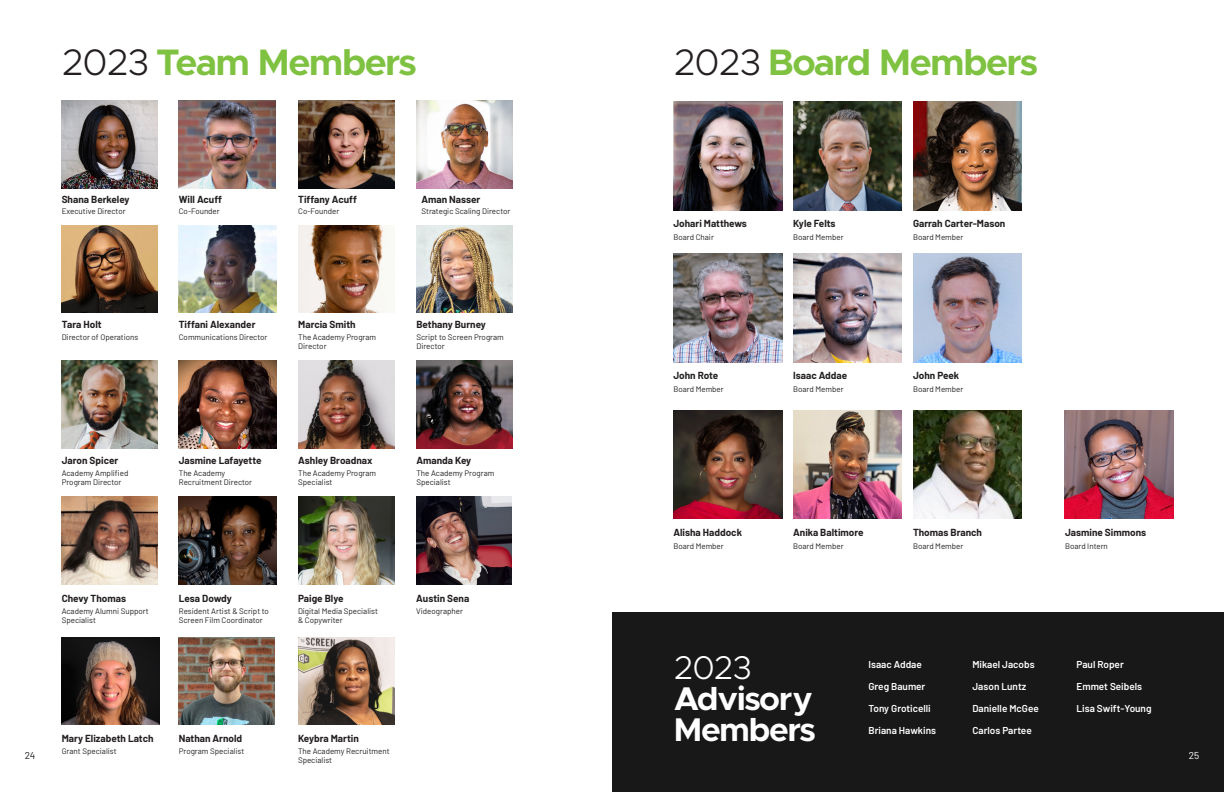
<style>
.page{position:relative;width:1224px;height:792px;background:#fff}
.page>*{position:absolute;margin:0;border:0;box-sizing:border-box;transform-origin:0 0}
.t1{font:700 37px "Metropolis";letter-spacing:-.025em;color:#7fc241}
.t2{font:700 33px/31px "Metropolis";letter-spacing:-.025em;color:#fff}
.t3{font:700 10px "Barlow";color:#231f20}
.t4{font:600 10px "Barlow";color:#fff}
.t5{font:10px "Barlow";color:#231f20}
.t6{font:10px "Barlow";color:#fff}
.t7{font:8px/9px "Barlow";color:#231f20}
.s1{font-weight:300;color:#231f20}
.s2{font-weight:300}
</style>
<div class="page">
<img style="left:416px;top:497px;width:96px;height:87px">
<div style="left:612px;top:612px;width:612px;height:180px;background:#181818"></div>
<img style="left:416px;top:361px;width:97px;height:87px">
<img style="left:298px;top:497px;width:96px;height:87px">
<img style="left:417px;top:101px;width:96px;height:87px">
<img style="left:416px;top:225px;width:97px;height:88px">
<img style="left:62px;top:361px;width:96px;height:87px">
<img style="left:62px;top:101px;width:96px;height:87px">
<img style="left:62px;top:497px;width:96px;height:87px">
<img style="left:62px;top:225px;width:96px;height:88px">
<img style="left:179px;top:361px;width:97px;height:87px">
<img style="left:179px;top:101px;width:97px;height:87px">
<img style="left:179px;top:497px;width:97px;height:87px">
<img style="left:62px;top:637px;width:97px;height:88px">
<img style="left:179px;top:225px;width:97px;height:88px">
<img style="left:1065px;top:410px;width:109px;height:109px">
<img style="left:673px;top:410px;width:109px;height:109px">
<img style="left:673px;top:102px;width:109px;height:109px">
<img style="left:673px;top:254px;width:109px;height:109px">
<img style="left:913px;top:410px;width:109px;height:109px">
<img style="left:913px;top:102px;width:109px;height:109px">
<img style="left:913px;top:254px;width:109px;height:109px">
<img style="left:793px;top:102px;width:109px;height:109px">
<img style="left:793px;top:254px;width:109px;height:109px">
<img style="left:793px;top:410px;width:109px;height:109px">
<img style="left:298px;top:361px;width:96px;height:87px">
<img style="left:298px;top:101px;width:96px;height:87px">
<img style="left:298px;top:225px;width:96px;height:88px">
<img style="left:179px;top:637px;width:96px;height:88px">
<img style="left:298px;top:637px;width:96px;height:88px">
<h1 class="t1" style="left:62px;top:39px;width:356px"><span class="s1">2023</span> Team Members</h1>
<p class="t3" style="left:62px;top:192px;width:69px">Shana Berkeley</p>
<p class="t7" style="left:62px;top:206px;width:66px">Executive Director</p>
<p class="t3" style="left:179px;top:192px;width:45px">Will Acuff</p>
<p class="t7" style="left:179px;top:206px;width:43px">Co-Founder</p>
<p class="t3" style="left:298px;top:192px;width:60px">Tiffany Acuff</p>
<p class="t7" style="left:298px;top:206px;width:43px">Co-Founder</p>
<p class="t3" style="left:421px;top:192px;width:61px">Aman Nasser</p>
<p class="t7" style="left:421px;top:206px;width:91px">Strategic Scaling Director</p>
<p class="t3" style="left:62px;top:317px;width:41px">Tara Holt</p>
<p class="t7" style="left:62px;top:332px;width:78px">Director of Operations</p>
<p class="t3" style="left:179px;top:317px;width:78px">Tiffani Alexander</p>
<p class="t7" style="left:179px;top:332px;width:90px">Communications Director</p>
<p class="t3" style="left:298px;top:317px;width:59px">Marcia Smith</p>
<p class="t7" style="left:298px;top:332px;width:79px">The Academy Program<br>Director</p>
<p class="t3" style="left:416px;top:317px;width:71px">Bethany Burney</p>
<p class="t7" style="left:416px;top:332px;width:89px">Script to Screen Program<br>Director</p>
<p class="t3" style="left:62px;top:453px;width:58px">Jaron Spicer</p>
<p class="t7" style="left:62px;top:468px;width:68px">Academy Amplified<br>Program Director</p>
<p class="t3" style="left:179px;top:453px;width:84px">Jasmine Lafayette</p>
<p class="t7" style="left:179px;top:468px;width:75px">The Academy<br>Recruitment Director</p>
<p class="t3" style="left:298px;top:453px;width:76px">Ashley Broadnax</p>
<p class="t7" style="left:298px;top:468px;width:79px">The Academy Program<br>Specialist</p>
<p class="t3" style="left:416px;top:453px;width:56px">Amanda Key</p>
<p class="t7" style="left:416px;top:468px;width:79px">The Academy Program<br>Specialist</p>
<p class="t3" style="left:62px;top:591px;width:66px">Chevy Thomas</p>
<p class="t7" style="left:62px;top:606px;width:89px">Academy Alumni Support<br>Specialist</p>
<p class="t3" style="left:179px;top:591px;width:55px">Lesa Dowdy</p>
<p class="t7" style="left:179px;top:606px;width:92px">Resident Artist &amp; Script to<br>Screen Film Coordinator</p>
<p class="t3" style="left:298px;top:591px;width:47px">Paige Blye</p>
<p class="t7" style="left:298px;top:606px;width:82px">Digital Media Specialist &amp; Copywriter</p>
<p class="t3" style="left:416px;top:591px;width:55px">Austin Sena</p>
<p class="t7" style="left:416px;top:606px;width:48px">Videographer</p>
<h1 class="t1" style="left:674px;top:39px;width:366px"><span class="s1">2023</span> Board Members</h1>
<p class="t3" style="left:673px;top:216px;width:75px">Johari Matthews</p>
<p class="t7" style="left:673px;top:232px;width:42px">Board Chair</p>
<p class="t3" style="left:793px;top:216px;width:44px">Kyle Felts</p>
<p class="t7" style="left:793px;top:232px;width:52px">Board Member</p>
<p class="t3" style="left:913px;top:216px;width:94px">Garrah Carter-Mason</p>
<p class="t7" style="left:913px;top:232px;width:52px">Board Member</p>
<p class="t3" style="left:673px;top:368px;width:47px">John Rote</p>
<p class="t7" style="left:673px;top:384px;width:52px">Board Member</p>
<p class="t3" style="left:793px;top:368px;width:56px">Isaac Addae</p>
<p class="t7" style="left:793px;top:384px;width:52px">Board Member</p>
<p class="t3" style="left:913px;top:368px;width:48px">John Peek</p>
<p class="t7" style="left:913px;top:384px;width:52px">Board Member</p>
<p class="t3" style="left:673px;top:525px;width:70px">Alisha Haddock</p>
<p class="t7" style="left:673px;top:541px;width:52px">Board Member</p>
<p class="t3" style="left:793px;top:525px;width:72px">Anika Baltimore</p>
<p class="t7" style="left:793px;top:541px;width:52px">Board Member</p>
<p class="t3" style="left:913px;top:525px;width:71px">Thomas Branch</p>
<p class="t7" style="left:913px;top:541px;width:52px">Board Member</p>
<p class="t3" style="left:1065px;top:524px;width:83px">Jasmine Simmons</p>
<p class="t7" style="left:1065px;top:541px;width:44px">Board Intern</p>
<h1 class="t2" style="left:674px;top:652px;width:143px"><span class="s2">2023<br></span>Advisory<br>Members</h1>
<p class="t4" style="left:972px;top:657px;width:64px">Mikael Jacobs</p>
<p class="t4" style="left:972px;top:679px;width:55px">Jason Luntz</p>
<p class="t4" style="left:972px;top:701px;width:68px">Danielle McGee</p>
<p class="t4" style="left:972px;top:723px;width:61px">Carlos Partee</p>
<p class="t4" style="left:1076px;top:657px;width:49px">Paul Roper</p>
<p class="t4" style="left:1076px;top:679px;width:67px">Emmet Seibels</p>
<p class="t4" style="left:1076px;top:701px;width:77px">Lisa Swift-Young</p>
<p class="t4" style="left:868px;top:657px;width:55px">Isaac Addae</p>
<p class="t4" style="left:868px;top:679px;width:58px">Greg Baumer</p>
<p class="t4" style="left:868px;top:701px;width:64px">Tony Groticelli</p>
<p class="t4" style="left:868px;top:723px;width:69px">Briana Hawkins</p>
<p class="t3" style="left:62px;top:731px;width:93px">Mary Elizabeth Latch</p>
<p class="t7" style="left:62px;top:746px;width:56px">Grant Specialist</p>
<p class="t3" style="left:298px;top:731px;width:62px">Keybra Martin</p>
<p class="t7" style="left:298px;top:746px;width:93px">The Academy Recruitment<br>Specialist</p>
<p class="t3" style="left:179px;top:731px;width:65px">Nathan Arnold</p>
<p class="t7" style="left:179px;top:746px;width:67px">Program Specialist</p>
<p class="t5" style="left:25px;top:748px;width:12px">24</p>
<p class="t6" style="left:1189px;top:748px;width:12px">25</p>
</div>
